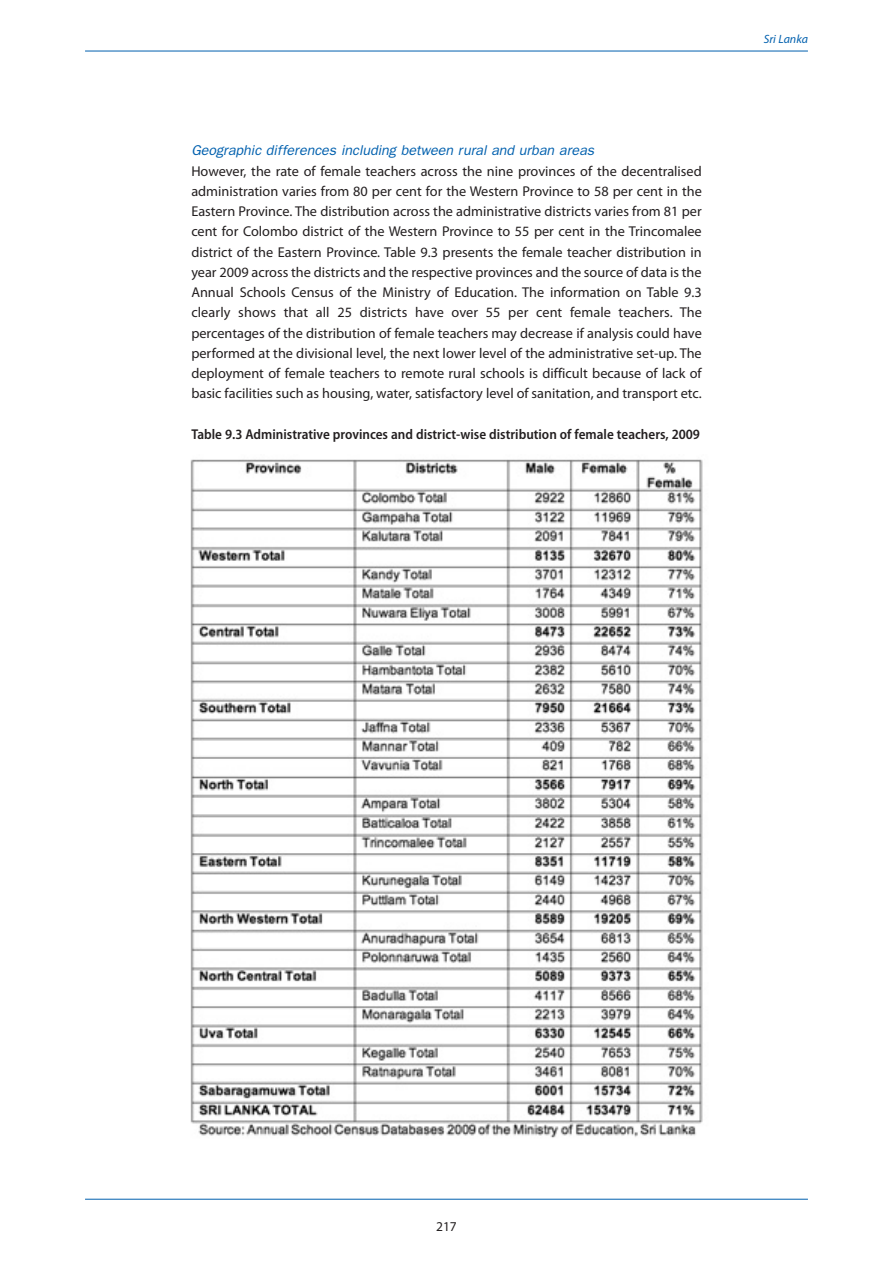
<style>
.page{position:relative;width:893px;height:1263px;background:#fff}
.page>*{position:absolute;margin:0;border:0;box-sizing:border-box;transform-origin:0 0}
.t1{font:14.25px/20.2px "Myriad Pro";color:#231f20;text-align:justify}
.t2{font:600 semi-condensed 14.25px "Myriad Pro";color:#231f20}
.t3{font:italic 14.25px "Franklin Gothic";color:#0160ae}
.t4{font:13.5px "Myriad Pro";color:#231f20}
.t5{font:italic 12px "Myriad Pro";color:#0160ae}
</style>
<div class="page">
<hr style="left:85px;top:51px;width:723px;height:1px;background:#0160ae">
<hr style="left:85px;top:1199px;width:723px;height:1px;background:#0160ae">
<img style="left:190px;top:459px;width:513px;height:679px">
<p class="t3" style="left:191px;top:142px;width:404px">Geographic differences including between rural and urban areas</p>
<p class="t1" style="left:191px;top:162px;width:512px">However, the rate of female teachers across the nine provinces of the decentralised administration varies from 80 per cent for the Western Province to 58 per cent in the Eastern Province. The distribution across the administrative districts varies from 81 per cent for Colombo district of the Western Province to 55 per cent in the Trincomalee district of the Eastern Province. Table 9.3 presents the female teacher distribution in year 2009 across the districts and the respective provinces and the source of data is the Annual Schools Census of the Ministry of Education. The information on Table 9.3 clearly shows that all 25 districts have over 55 per cent female teachers. The percentages of the distribution of female teachers may decrease if analysis could have performed at the divisional level, the next lower level of the administrative set-up. The deployment of female teachers to remote rural schools is difficult because of lack of basic facilities such as housing, water, satisfactory level of sanitation, and transport etc.</p>
<p class="t2" style="left:191px;top:429px;width:510px">Table 9.3 Administrative provinces and district-wise distribution of female teachers, 2009</p>
<p class="t5" style="left:764px;top:34px;width:46px">Sri Lanka</p>
<p class="t4" style="left:436px;top:1221px;width:22px">217</p>
</div>
